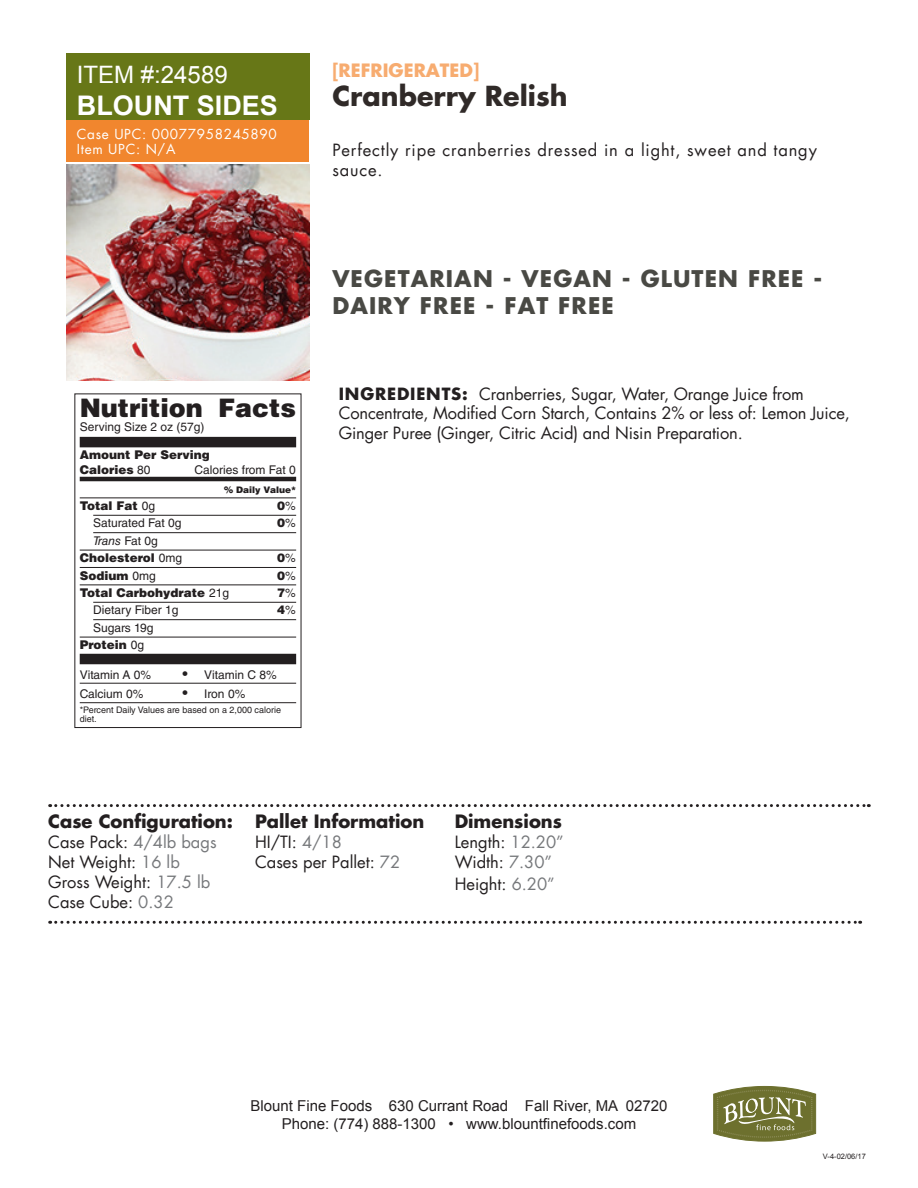
<style>
.page{position:relative;width:918px;height:1188px;background:#fff}
.page>*{position:absolute;margin:0;border:0;box-sizing:border-box;transform-origin:0 0}
.t1{font:700 27px "Futura";color:#302a28}
.t2{font:700 27px "Arial";color:#fff}
.t3{font:900 25.5px "Helvetica LT Std";color:#231f20}
.t4{font:24px "Arial";color:#fff}
.t5{font:700 22.5px/27px "Futura";letter-spacing:.05em;color:#494944}
.t6{font:700 18px "Futura";color:#231f20}
.t7{font:700 18px "Futura";color:#f7ac70}
.t8{font:16.5px/19.8px "Futura";color:#231f20}
.t9{font:16.5px/19.8px "Futura";letter-spacing:.05em;color:#231f20}
.t10{font:15px/18px "Arial";color:#231f20;text-align:center}
.t11{font:13.5px/15px "Futura";letter-spacing:.05em;color:#fff}
.t12{font:12px/17.4px "Helvetica LT Std";color:#231f20}
.t13{font:900 12px/14.4px "Helvetica LT Std";color:#231f20}
.t14{font:9px/9px "Helvetica LT Std";color:#231f20}
.t15{font:900 9px "Helvetica LT Std";color:#231f20}
.t16{font:7.5px "Arial";color:#231f20}
.s1{font-weight:400}
.s2{font-weight:400;font-style:italic}
.s3{font-weight:900}
.s4{font-size:15px}
.s5{font-weight:700}
.s6{color:#76787b}
</style>
<div class="page">
<div style="left:66px;top:54px;width:243px;height:66px;background:#677717"></div>
<img style="left:66px;top:164px;width:243px;height:216px">
<svg style="left:713px;top:1086px;width:103px;height:55px;background:#898c57"></svg>
<div style="left:66px;top:120px;width:243px;height:41px;background:#f1862e"></div>
<svg style="left:50px;top:804px;width:819px;height:3px"></svg>
<svg style="left:50px;top:921px;width:811px;height:3px"></svg>
<div style="left:80px;top:437px;width:216px;height:10px;background:#231f20"></div>
<hr style="left:80px;top:477px;width:216px;height:4px;background:#231f20">
<hr style="left:80px;top:498px;width:216px;height:1px;background:#231f20">
<hr style="left:93px;top:515px;width:203px;height:1px;background:#231f20">
<hr style="left:93px;top:532px;width:203px;height:1px;background:#231f20">
<hr style="left:80px;top:550px;width:216px;height:1px;background:#231f20">
<hr style="left:80px;top:567px;width:216px;height:1px;background:#231f20">
<hr style="left:80px;top:585px;width:216px;height:1px;background:#231f20">
<hr style="left:93px;top:602px;width:203px;height:1px;background:#231f20">
<hr style="left:93px;top:619px;width:203px;height:1px;background:#231f20">
<hr style="left:80px;top:637px;width:216px;height:1px;background:#231f20">
<div style="left:80px;top:654px;width:216px;height:10px;background:#231f20"></div>
<hr style="left:80px;top:683px;width:216px;height:1px;background:#231f20">
<hr style="left:80px;top:702px;width:216px;height:1px;background:#231f20">
<h3 class="t4" style="left:77px;top:58px;width:152px">ITEM #:24589</h3>
<h1 class="t2" style="left:77px;top:87px;width:203px">BLOUNT SIDES</h1>
<p class="t11" style="left:77px;top:126px;width:202px">Case UPC: 00077958245890<br>Item UPC: N/A</p>
<p class="t7" style="left:332px;top:57px;width:148px">[REFRIGERATED]</p>
<h1 class="t1" style="left:332px;top:77px;width:237px">Cranberry Relish</h1>
<p class="t9" style="left:332px;top:140px;width:486px">Perfectly ripe cranberries dressed in a light, sweet and tangy sauce.</p>
<h2 class="t3" style="left:80px;top:391px;width:218px">Nutrition Facts</h2>
<p class="t12" style="left:80px;top:419px;width:126px">Serving Size 2 oz (57g)</p>
<p class="t13" style="left:80px;top:448px;width:132px">Amount Per Serving<br>Calories <span class="s1">80</span></p>
<p class="t12" style="left:195px;top:461px;width:103px">Calories from Fat 0</p>
<p class="t15" style="left:224px;top:484px;width:74px">% Daily Value*</p>
<p class="t13" style="left:80px;top:498px;width:77px">Total Fat <span class="s1">0g</span></p>
<p class="t13" style="left:277px;top:498px;width:20px">0<span class="s1">%</span></p>
<p class="t12" style="left:93px;top:515px;width:90px">Saturated Fat 0g</p>
<p class="t13" style="left:277px;top:516px;width:20px">0<span class="s1">%</span></p>
<p class="t13" style="left:80px;top:532px;width:104px;line-height:17.4px;text-indent:14px"><span class="s2">Trans</span> <span class="s1">Fat 0g<br></span>Cholesterol <span class="s1">0mg</span></p>
<p class="t13" style="left:277px;top:550px;width:20px">0<span class="s1">%</span></p>
<p class="t13" style="left:80px;top:568px;width:78px">Sodium <span class="s1">0mg</span></p>
<p class="t13" style="left:277px;top:568px;width:20px">0<span class="s1">%</span></p>
<p class="t13" style="left:80px;top:585px;width:151px">Total Carbohydrate <span class="s1">21g</span></p>
<p class="t13" style="left:277px;top:585px;width:20px">7<span class="s1">%</span></p>
<p class="t12" style="left:93px;top:602px;width:87px">Dietary Fiber 1g</p>
<p class="t13" style="left:277px;top:603px;width:20px">4<span class="s1">%</span></p>
<p class="t12" style="left:80px;top:619px;width:75px;text-indent:14px">Sugars 19g<br><span class="s3">Protein</span> 0g</p>
<p class="t12" style="left:80px;top:666px;width:73px">Vitamin A 0%</p>
<p class="t12" style="left:182px;top:666px;width:96px"><span class="s4">•</span> Vitamin C 8%</p>
<p class="t12" style="left:80px;top:685px;width:65px">Calcium 0%</p>
<p class="t12" style="left:182px;top:685px;width:64px"><span class="s4">•</span> Iron 0%</p>
<p class="t14" style="left:80px;top:705px;width:203px">*Percent Daily Values are based on a 2,000 calorie diet.</p>
<h3 class="t5" style="left:332px;top:264px;width:492px">VEGETARIAN - VEGAN - GLUTEN FREE -<br>DAIRY FREE - FAT FREE</h3>
<p class="t8" style="left:339px;top:383px;width:513px"><span class="s5">INGREDIENTS:</span> Cranberries, Sugar, Water, Orange Juice from<br>Concentrate, Modified Corn Starch, Contains 2% or less of: Lemon Juice,<br>Ginger Puree (Ginger, Citric Acid) and Nisin Preparation.</p>
<p class="t6" style="left:48px;top:809px;width:186px">Case Configuration:</p>
<p class="t8" style="left:48px;top:832px;width:170px">Case Pack: <span class="s6">4/4lb bags<br></span>Net Weight: <span class="s6">16 lb<br></span>Gross Weight: <span class="s6">17.5 lb<br></span>Case Cube: <span class="s6">0.32</span></p>
<p class="t6" style="left:255px;top:809px;width:171px">Pallet Information</p>
<p class="t8" style="left:255px;top:832px;width:147px">HI/TI: <span class="s6">4/18<br></span>Cases per Pallet: <span class="s6">72</span></p>
<p class="t6" style="left:455px;top:809px;width:109px">Dimensions</p>
<p class="t8" style="left:455px;top:832px;width:111px">Length: <span class="s6">12.20”<br></span>Width: <span class="s6">7.30”</span></p>
<p class="t8" style="left:455px;top:873px;width:102px">Height: <span class="s6">6.20”</span></p>
<p class="t10" style="left:251px;top:1096px;width:418px">Blount Fine Foods 630 Currant Road Fall River, MA 02720<br>Phone: (774) 888-1300 • www.blountfinefoods.com</p>
<p class="t16" style="left:823px;top:1151px;width:44px">V-4-02/06/17</p>
</div>
